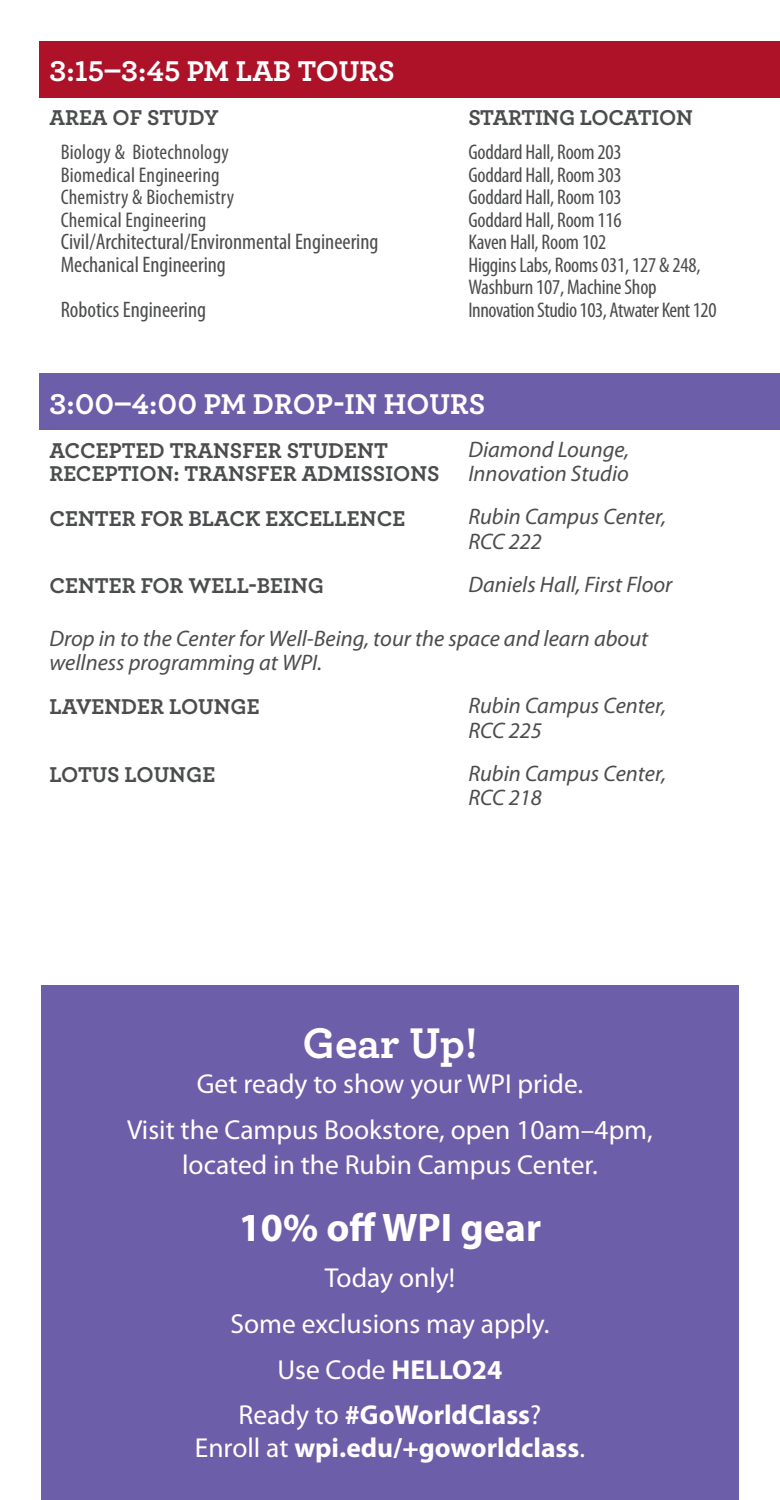
<style>
.page{position:relative;width:780px;height:1500px;background:#fff}
.page>*{position:absolute;margin:0;border:0;box-sizing:border-box;transform-origin:0 0}
.t1{font:700 45px "Archer";letter-spacing:-.005em;color:#fff}
.t2{font:700 40px "Myriad Pro";color:#fff}
.t3{font:700 30px "Archer";color:#fff}
.t4{font:27.5px/45.5px "Myriad Pro";color:#fff;text-align:center}
.t5{font:700 27.5px "Myriad Pro";color:#fff}
.t6{font:italic 22.5px/24.2px "Myriad Pro";color:#4b4c4d}
.t7{font:700 22.5px/22.5px "Archer";color:#4b4c4d}
.t8{font:condensed 22.5px/22.5px "Myriad Pro";color:#4b4c4d}
.t9{font:condensed 21.25px/22.5px "Myriad Pro";letter-spacing:-.01em;color:#4b4c4d}
.t10{font:condensed 21.25px/22.5px "Myriad Pro";letter-spacing:.01em;color:#4b4c4d}
.s1{font-weight:700}
.s2{font-weight:400}
</style>
<div class="page">
<div style="left:41px;top:985px;width:698px;height:515px;background:#6d5ea9"></div>
<div style="left:39px;top:374px;width:741px;height:56px;background:#6d5ea9"></div>
<div style="left:39px;top:41px;width:741px;height:57px;background:#ae1229"></div>
<h3 class="t3" style="left:49px;top:48px;width:347px">3:15–3:45 PM LAB TOURS</h3>
<p class="t7" style="left:49px;top:105px;width:171px">AREA OF STUDY</p>
<p class="t10" style="left:61px;top:141px;width:175px">Biology &amp; Biotechnology<br>Biomedical Engineering<br>Chemistry &amp; Biochemistry<br>Chemical Engineering</p>
<p class="t8" style="left:61px;top:230px;width:319px">Civil/Architectural/Environmental Engineering<br>Mechanical Engineering</p>
<p class="t8" style="left:61px;top:298px;width:147px">Robotics Engineering</p>
<p class="t7" style="left:468px;top:105px;width:226px">STARTING LOCATION</p>
<p class="t9" style="left:468px;top:141px;width:250px">Goddard Hall, Room 203<br>Goddard Hall, Room 303<br>Goddard Hall, Room 103<br>Goddard Hall, Room 116<br>Kaven Hall, Room 102<br>Higgins Labs, Rooms 031, 127 &amp; 248,<br>Washburn 107, Machine Shop<br>Innovation Studio 103, Atwater Kent 120</p>
<h3 class="t3" style="left:49px;top:380px;width:438px">3:00–4:00 PM DROP-IN HOURS</h3>
<p class="t7" style="left:49px;top:438px;width:392px">ACCEPTED TRANSFER STUDENT<br>RECEPTION: TRANSFER ADMISSIONS</p>
<p class="t6" style="left:468px;top:437px;width:162px">Diamond Lounge,<br>Innovation Studio</p>
<p class="t7" style="left:49px;top:505px;width:358px">CENTER FOR BLACK EXCELLENCE</p>
<p class="t6" style="left:468px;top:504px;width:199px">Rubin Campus Center,<br>RCC 222</p>
<p class="t7" style="left:49px;top:573px;width:276px">CENTER FOR WELL-BEING</p>
<p class="t6" style="left:468px;top:572px;width:206px">Daniels Hall, First Floor</p>
<p class="t6" style="left:49px;top:626px;width:600px">Drop in to the Center for Well-Being, tour the space and learn about wellness programming at WPI.</p>
<p class="t7" style="left:49px;top:694px;width:212px">LAVENDER LOUNGE</p>
<p class="t6" style="left:468px;top:693px;width:199px">Rubin Campus Center,<br>RCC 225</p>
<p class="t7" style="left:49px;top:762px;width:167px">LOTUS LOUNGE</p>
<p class="t6" style="left:468px;top:761px;width:199px">Rubin Campus Center,<br>RCC 218</p>
<h1 class="t1" style="left:302px;top:1008px;width:177px">Gear Up!</h1>
<p class="t4" style="left:127px;top:1060px;width:527px;line-height:46.2px">Get ready to show your WPI pride.<br>Visit the Campus Bookstore, open 10am–4pm,</p>
<p class="t4" style="left:182px;top:1142px;width:417px">located in the Rubin Campus Center.</p>
<h2 class="t2" style="left:239px;top:1201px;width:304px">10% off WPI gear</h2>
<p class="t4" style="left:230px;top:1255px;width:321px">Today only!<br>Some exclusions may apply.<br>Use Code <span class="s1">HELLO24<br></span>Ready to <span class="s1">#GoWorldClass</span>?</p>
<p class="t5" style="left:195px;top:1430px;width:392px"><span class="s2">Enroll at</span> wpi.edu/+goworldclass<span class="s2">.</span></p>
</div>
